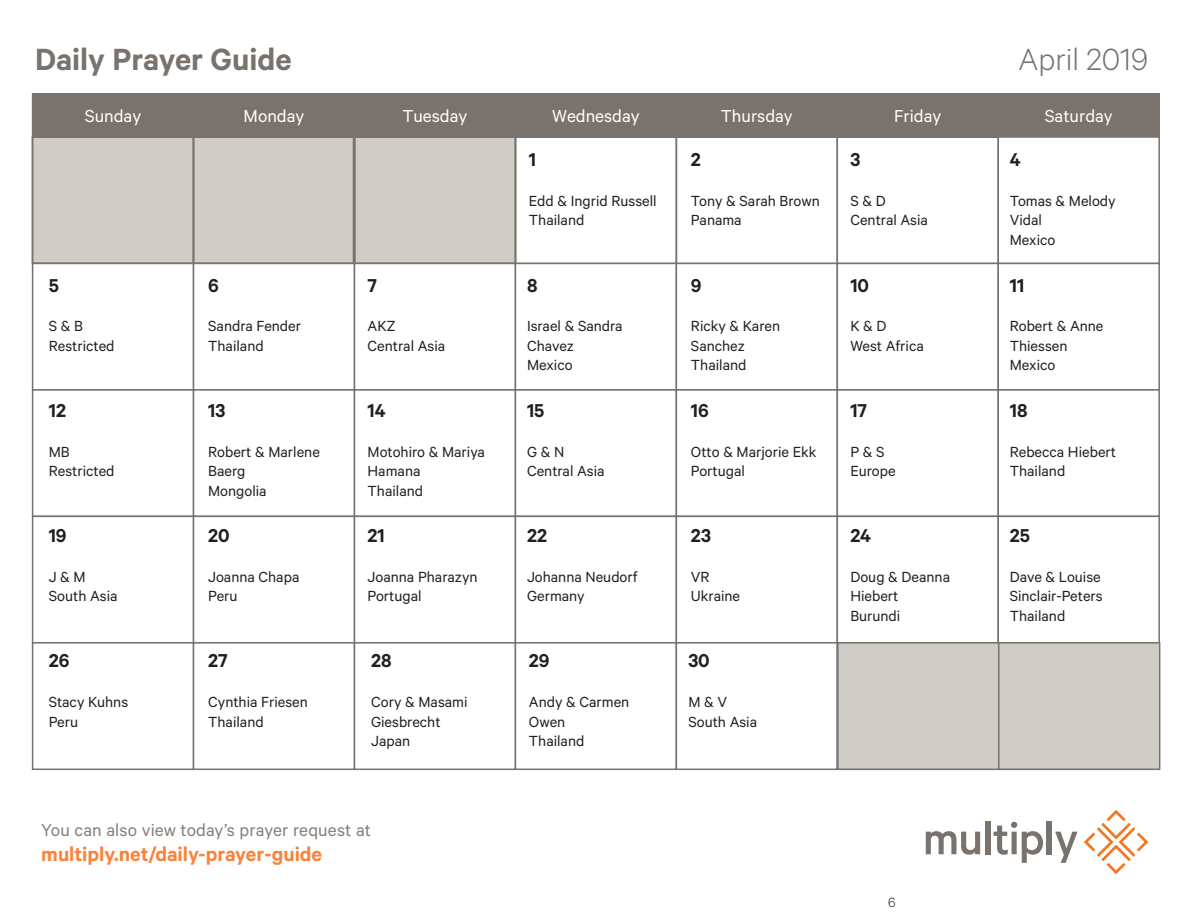
<style>
.page{position:relative;width:1188px;height:918px;background:#fff}
.page>*{position:absolute;margin:0;border:0;box-sizing:border-box;transform-origin:0 0}
.t1{font:600 34.5px "Calibre";color:#79726d}
.t2{font:300 34.5px "Calibre";color:#79726d}
.t3{font:600 22.5px "Calibre";color:#fa833c}
.t4{font:600 21px "Calibre";color:#231f20}
.t5{font:19.5px "Calibre";color:#fff}
.t6{font:19.5px "Calibre";letter-spacing:.005em;color:#867f7a}
.Weekday_Body{font:16.5px/19.5px "Calibre";color:#231f20}
.t7{font:300 15px "Calibre";color:#231f20}
</style>
<div class="page">
<div style="left:355px;top:137px;width:161px;height:126px;background:#d0ccc6"></div>
<div style="left:193px;top:137px;width:160px;height:126px;background:#d0ccc6"></div>
<div style="left:32px;top:137px;width:161px;height:126px;background:#d0ccc6"></div>
<div style="left:837px;top:136px;width:162px;height:128px;border:2px solid #79726d"></div>
<div style="left:33px;top:93px;width:161px;height:44px;background:#79726d"></div>
<div style="left:194px;top:93px;width:160px;height:44px;background:#79726d"></div>
<div style="left:354px;top:93px;width:161px;height:44px;background:#79726d"></div>
<div style="left:515px;top:93px;width:161px;height:44px;background:#79726d"></div>
<div style="left:676px;top:93px;width:161px;height:44px;background:#79726d"></div>
<div style="left:676px;top:93px;width:162px;height:45px;border:2px solid #79726d"></div>
<div style="left:837px;top:93px;width:161px;height:44px;background:#79726d"></div>
<div style="left:837px;top:93px;width:162px;height:45px;border:2px solid #79726d"></div>
<div style="left:998px;top:93px;width:161px;height:44px;background:#79726d"></div>
<div style="left:32px;top:136px;width:162px;height:128px;border:2px solid #79726d"></div>
<div style="left:193px;top:136px;width:162px;height:128px;border:2px solid #79726d"></div>
<div style="left:354px;top:136px;width:162px;height:128px;border:2px solid #79726d"></div>
<div style="left:515px;top:136px;width:162px;height:128px;border:2px solid #79726d"></div>
<div style="left:998px;top:136px;width:162px;height:128px;border:2px solid #79726d"></div>
<div style="left:32px;top:263px;width:162px;height:128px;border:2px solid #79726d"></div>
<div style="left:193px;top:263px;width:162px;height:128px;border:2px solid #79726d"></div>
<div style="left:354px;top:263px;width:162px;height:128px;border:2px solid #79726d"></div>
<div style="left:515px;top:263px;width:162px;height:128px;border:2px solid #79726d"></div>
<div style="left:676px;top:263px;width:162px;height:128px;border:2px solid #79726d"></div>
<div style="left:837px;top:263px;width:162px;height:128px;border:2px solid #79726d"></div>
<div style="left:998px;top:263px;width:162px;height:128px;border:2px solid #79726d"></div>
<div style="left:32px;top:389px;width:162px;height:128px;border:2px solid #79726d"></div>
<div style="left:193px;top:389px;width:162px;height:128px;border:2px solid #79726d"></div>
<div style="left:354px;top:389px;width:162px;height:128px;border:2px solid #79726d"></div>
<div style="left:515px;top:389px;width:162px;height:128px;border:2px solid #79726d"></div>
<div style="left:676px;top:389px;width:162px;height:128px;border:2px solid #79726d"></div>
<div style="left:837px;top:389px;width:162px;height:128px;border:2px solid #79726d"></div>
<div style="left:998px;top:389px;width:162px;height:128px;border:2px solid #79726d"></div>
<div style="left:32px;top:516px;width:162px;height:128px;border:2px solid #79726d"></div>
<div style="left:193px;top:516px;width:162px;height:128px;border:2px solid #79726d"></div>
<div style="left:354px;top:516px;width:162px;height:128px;border:2px solid #79726d"></div>
<div style="left:515px;top:516px;width:162px;height:128px;border:2px solid #79726d"></div>
<div style="left:676px;top:516px;width:162px;height:128px;border:2px solid #79726d"></div>
<div style="left:837px;top:516px;width:162px;height:128px;border:2px solid #79726d"></div>
<div style="left:998px;top:516px;width:162px;height:128px;border:2px solid #79726d"></div>
<div style="left:32px;top:642px;width:162px;height:128px;border:2px solid #79726d"></div>
<div style="left:193px;top:642px;width:162px;height:128px;border:2px solid #79726d"></div>
<div style="left:354px;top:642px;width:162px;height:128px;border:2px solid #79726d"></div>
<div style="left:515px;top:642px;width:162px;height:128px;border:2px solid #79726d"></div>
<div style="left:676px;top:642px;width:162px;height:128px;border:2px solid #79726d"></div>
<div style="left:838px;top:643px;width:161px;height:126px;background:#d0ccc6"></div>
<div style="left:837px;top:642px;width:163px;height:128px;border:2px solid #79726d"></div>
<div style="left:999px;top:643px;width:161px;height:126px;background:#d0ccc6"></div>
<div style="left:998px;top:642px;width:162px;height:128px;border:2px solid #79726d"></div>
<svg style="left:1084px;top:810px;width:64px;height:64px"></svg>
<svg style="left:926px;top:831px;width:54px;height:24px"></svg>
<div style="left:985px;top:821px;width:5px;height:33px;background:#79726d"></div>
<svg style="left:994px;top:822px;width:49px;height:41px"></svg>
<div style="left:1047px;top:821px;width:5px;height:33px;background:#79726d"></div>
<svg style="left:1055px;top:832px;width:23px;height:31px"></svg>
<p class="t1" style="left:35px;top:38px;width:258px">Daily Prayer Guide</p>
<p class="t2" style="left:1018px;top:39px;width:131px">April 2019</p>
<p class="t5" style="left:85px;top:104px;width:58px">Sunday</p>
<p class="t5" style="left:244px;top:104px;width:62px">Monday</p>
<p class="t5" style="left:402px;top:104px;width:67px">Tuesday</p>
<p class="t5" style="left:552px;top:104px;width:89px">Wednesday</p>
<p class="t5" style="left:721px;top:104px;width:73px">Thursday</p>
<p class="t5" style="left:894px;top:104px;width:49px">Friday</p>
<p class="t5" style="left:1045px;top:104px;width:70px">Saturday</p>
<p class="t4" style="left:49px;top:272px;width:12px">5</p>
<p class="Weekday_Body" style="left:49px;top:316px;width:67px">S &amp; B<br>Restricted</p>
<p class="t4" style="left:49px;top:398px;width:19px">12</p>
<p class="Weekday_Body" style="left:49px;top:441px;width:67px">MB<br>Restricted</p>
<p class="t4" style="left:49px;top:523px;width:19px">19</p>
<p class="Weekday_Body" style="left:49px;top:566px;width:38px">J &amp; M</p>
<p class="Weekday_Body" style="left:49px;top:586px;width:70px">South Asia</p>
<p class="t4" style="left:49px;top:648px;width:22px">26</p>
<p class="Weekday_Body" style="left:49px;top:692px;width:81px">Stacy Kuhns<br>Peru</p>
<p class="t4" style="left:208px;top:272px;width:12px">6</p>
<p class="Weekday_Body" style="left:208px;top:316px;width:94px">Sandra Fender<br>Thailand</p>
<p class="t4" style="left:208px;top:398px;width:19px">13</p>
<p class="Weekday_Body" style="left:208px;top:441px;width:113px">Robert &amp; Marlene<br>Baerg<br>Mongolia</p>
<p class="t4" style="left:208px;top:523px;width:23px">20</p>
<p class="Weekday_Body" style="left:208px;top:566px;width:93px">Joanna Chapa<br>Peru</p>
<p class="t4" style="left:208px;top:648px;width:21px">27</p>
<p class="Weekday_Body" style="left:208px;top:692px;width:101px">Cynthia Friesen<br>Thailand</p>
<p class="t4" style="left:368px;top:272px;width:11px">7</p>
<p class="Weekday_Body" style="left:368px;top:316px;width:79px">AKZ<br>Central Asia</p>
<p class="t4" style="left:368px;top:398px;width:20px">14</p>
<p class="Weekday_Body" style="left:368px;top:441px;width:119px">Motohiro &amp; Mariya<br>Hamana<br>Thailand</p>
<p class="t4" style="left:368px;top:523px;width:19px">21</p>
<p class="Weekday_Body" style="left:368px;top:566px;width:111px">Joanna Pharazyn<br>Portugal</p>
<p class="t4" style="left:371px;top:648px;width:22px">28</p>
<p class="Weekday_Body" style="left:371px;top:692px;width:98px">Cory &amp; Masami<br>Giesbrecht<br>Japan</p>
<p class="t6" style="left:41px;top:818px;width:331px">You can also view today’s prayer request at</p>
<p class="t3" style="left:41px;top:840px;width:282px">multiply.net/daily-prayer-guide</p>
<p class="t4" style="left:529px;top:147px;width:9px">1</p>
<p class="Weekday_Body" style="left:529px;top:191px;width:129px">Edd &amp; Ingrid Russell<br>Thailand</p>
<p class="t4" style="left:527px;top:272px;width:12px">8</p>
<p class="Weekday_Body" style="left:527px;top:316px;width:97px">Israel &amp; Sandra<br>Chavez<br>Mexico</p>
<p class="t4" style="left:527px;top:398px;width:19px">15</p>
<p class="Weekday_Body" style="left:527px;top:441px;width:79px">G &amp; N<br>Central Asia</p>
<p class="t4" style="left:527px;top:523px;width:22px">22</p>
<p class="Weekday_Body" style="left:527px;top:566px;width:112px">Johanna Neudorf<br>Germany</p>
<p class="t4" style="left:529px;top:648px;width:22px">29</p>
<p class="Weekday_Body" style="left:529px;top:692px;width:102px">Andy &amp; Carmen<br>Owen<br>Thailand</p>
<p class="t4" style="left:691px;top:147px;width:12px">2</p>
<p class="Weekday_Body" style="left:691px;top:191px;width:130px">Tony &amp; Sarah Brown<br>Panama</p>
<p class="t4" style="left:691px;top:272px;width:12px">9</p>
<p class="Weekday_Body" style="left:691px;top:316px;width:91px">Ricky &amp; Karen<br>Sanchez<br>Thailand</p>
<p class="t4" style="left:691px;top:398px;width:19px">16</p>
<p class="Weekday_Body" style="left:691px;top:441px;width:127px">Otto &amp; Marjorie Ekk<br>Portugal</p>
<p class="t4" style="left:691px;top:523px;width:22px">23</p>
<p class="Weekday_Body" style="left:691px;top:566px;width:20px">VR</p>
<p class="Weekday_Body" style="left:691px;top:586px;width:51px">Ukraine</p>
<p class="t4" style="left:688px;top:648px;width:23px">30</p>
<p class="Weekday_Body" style="left:688px;top:692px;width:70px">M &amp; V<br>South Asia</p>
<p class="t4" style="left:850px;top:147px;width:11px">3</p>
<p class="Weekday_Body" style="left:850px;top:191px;width:79px">S &amp; D<br>Central Asia</p>
<p class="t4" style="left:850px;top:272px;width:20px">10</p>
<p class="Weekday_Body" style="left:850px;top:316px;width:75px">K &amp; D<br>West Africa</p>
<p class="t4" style="left:850px;top:398px;width:18px">17</p>
<p class="Weekday_Body" style="left:850px;top:441px;width:47px">P &amp; S<br>Europe</p>
<p class="t4" style="left:850px;top:523px;width:22px">24</p>
<p class="Weekday_Body" style="left:850px;top:566px;width:101px">Doug &amp; Deanna<br>Hiebert<br>Burundi</p>
<p class="t7" style="left:888px;top:893px;width:9px">6</p>
<p class="t4" style="left:1010px;top:147px;width:12px">4</p>
<p class="Weekday_Body" style="left:1010px;top:191px;width:108px">Tomas &amp; Melody<br>Vidal<br>Mexico</p>
<p class="t4" style="left:1010px;top:272px;width:16px">11</p>
<p class="Weekday_Body" style="left:1010px;top:316px;width:95px">Robert &amp; Anne<br>Thiessen<br>Mexico</p>
<p class="t4" style="left:1010px;top:398px;width:19px">18</p>
<p class="Weekday_Body" style="left:1010px;top:441px;width:108px">Rebecca Hiebert<br>Thailand</p>
<p class="t4" style="left:1010px;top:523px;width:22px">25</p>
<p class="Weekday_Body" style="left:1010px;top:566px;width:94px;text-align:justify">Dave &amp; Louise Sinclair-Peters Thailand</p>
</div>
